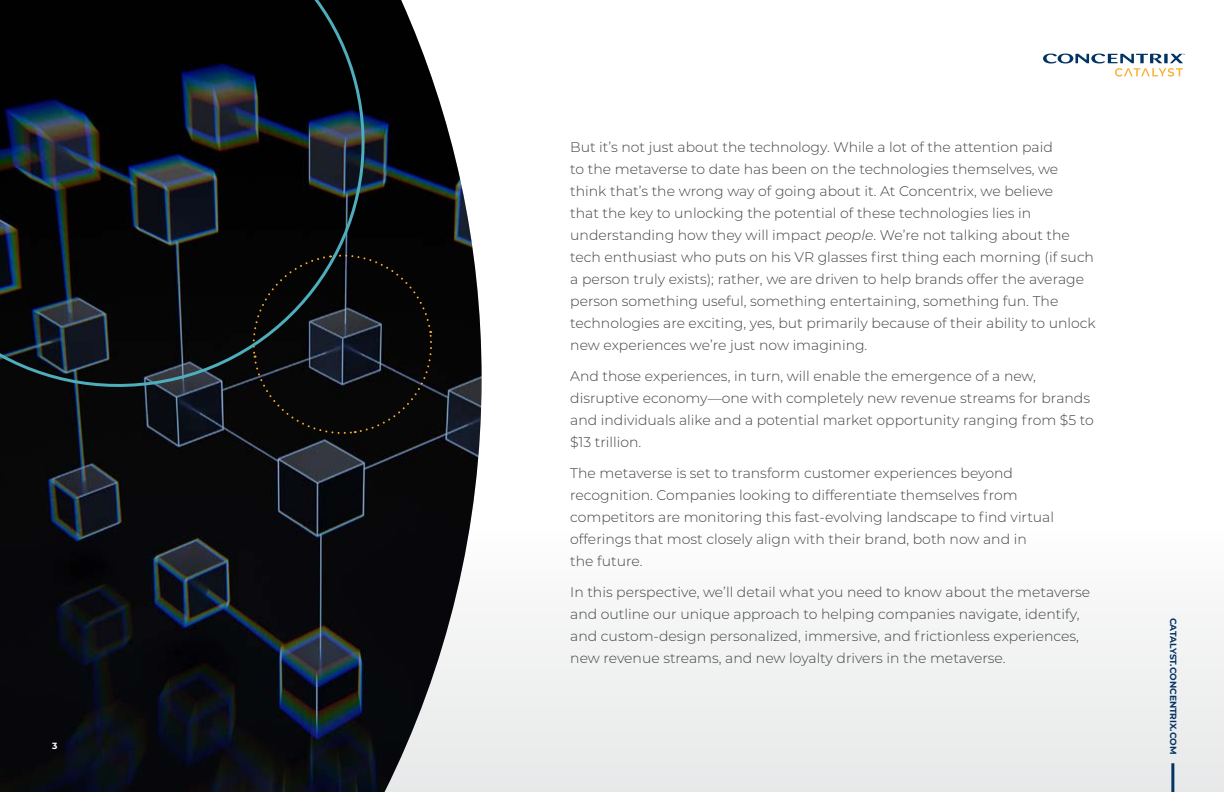
<style>
.page{position:relative;width:1224px;height:792px;background:#fff}
.page>*{position:absolute;margin:0;border:0;box-sizing:border-box;transform-origin:0 0}
.t1{font:300 14px/22px "Montserrat";color:#404241}
.t2{font:700 9px "Montserrat";color:#043464}
.t3{font:700 9px "Montserrat";color:#fff}
.s1{font-style:italic}
</style>
<div class="page">
<div style="left:311px;top:528px;width:913px;height:264px;background:#f1f2f2"></div>
<img style="left:0;top:0;width:482px;height:792px">
<div style="left:249px;top:251px;width:186px;height:186px;background:#070707"></div>
<img style="left:0;top:0;width:379px;height:402px">
<hr style="left:1171px;top:763px;width:3px;height:29px;background:#043464">
<svg style="left:1043px;top:54px;width:142px;height:23px"></svg>
<p class="t3" style="left:52px;top:739px;width:7px">3</p>
<p class="t1" style="left:570px;top:135px;width:527px">But it’s not just about the technology. While a lot of the attention paid<br>to the metaverse to date has been on the technologies themselves, we think that’s the wrong way of going about it. At Concentrix, we believe<br>that the key to unlocking the potential of these technologies lies in understanding how they will impact <span class="s1">people</span>. We’re not talking about the tech enthusiast who puts on his VR glasses first thing each morning (if such a person truly exists); rather, we are driven to help brands offer the average person something useful, something entertaining, something fun. The technologies are exciting, yes, but primarily because of their ability to unlock new experiences we’re just now imagining.</p>
<p class="t1" style="left:570px;top:364px;width:525px">And those experiences, in turn, will enable the emergence of a new, disruptive economy—one with completely new revenue streams for brands and individuals alike and a potential market opportunity ranging from $5 to $13 trillion.</p>
<p class="t1" style="left:570px;top:461px;width:485px">The metaverse is set to transform customer experiences beyond recognition. Companies looking to differentiate themselves from competitors are monitoring this fast-evolving landscape to find virtual offerings that most closely align with their brand, both now and in<br>the future.</p>
<p class="t1" style="left:570px;top:580px;width:521px">In this perspective, we’ll detail what you need to know about the metaverse and outline our unique approach to helping companies navigate, identify, and custom-design personalized, immersive, and frictionless experiences, new revenue streams, and new loyalty drivers in the metaverse.</p>
<p class="t2" style="left:1180px;top:618px;width:138px;rotate:90deg">CATALYST.CONCENTRIX.COM</p>
</div>
